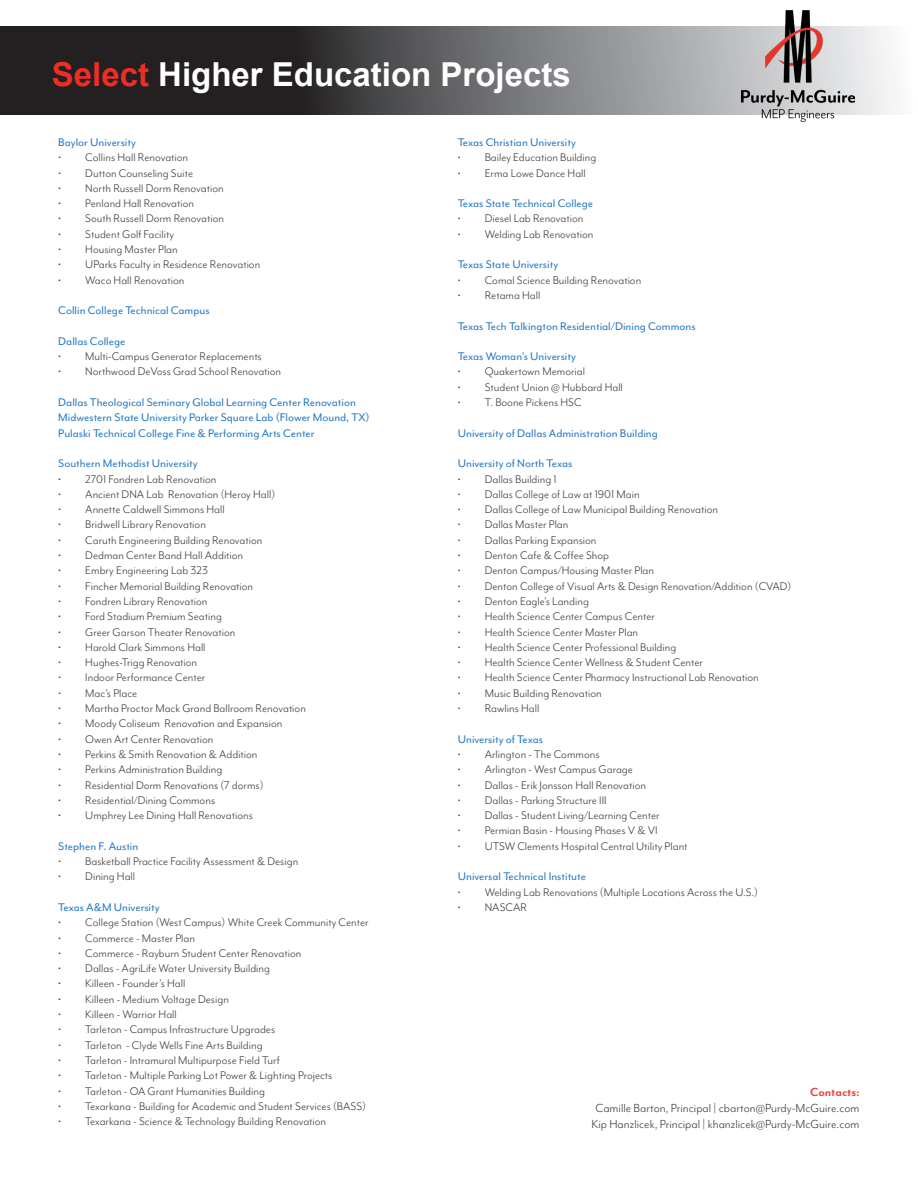
<style>
.page{position:relative;width:918px;height:1188px;background:#fff}
.page>*{position:absolute;margin:0;border:0;box-sizing:border-box;transform-origin:0 0}
.t1{font:700 33px "Arial";color:#fff}
.t2{font:13.5px "Mr Eaves Mod OT";color:#3e3e3f}
.t3{font:700 13.5px "Mr Eaves Mod OT";color:#f0433a}
.t4{font:12.75px "Mr Eaves Mod OT";color:#3e3e3f}
.t5{font:12.75px "Mr Eaves Mod OT";color:#2276c2}
.s1{color:#ee2e24}
</style>
<div class="page">
<svg style="left:0;top:26px;width:895px;height:89px;background:#5d5c5e"></svg>
<img style="left:742px;top:11px;width:112px;height:111px">
<p class="t1" style="left:52px;top:51px;width:520px"><span class="s1">Select</span> Higher Education Projects</p>
<p class="t5" style="left:58px;top:135px;width:79px">Baylor University</p>
<p class="t4" style="left:58px;top:151px;width:131px">• Collins Hall Renovation</p>
<p class="t4" style="left:58px;top:166px;width:136px">• Dutton Counseling Suite</p>
<p class="t4" style="left:58px;top:181px;width:167px">• North Russell Dorm Renovation</p>
<p class="t4" style="left:58px;top:196px;width:137px">• Penland Hall Renovation</p>
<p class="t4" style="left:58px;top:212px;width:167px">• South Russell Dorm Renovation</p>
<p class="t4" style="left:58px;top:227px;width:117px">• Student Golf Facility</p>
<p class="t4" style="left:58px;top:242px;width:121px">• Housing Master Plan</p>
<p class="t4" style="left:58px;top:258px;width:203px">• UParks Faculty in Residence Renovation</p>
<p class="t4" style="left:58px;top:273px;width:128px">• Waco Hall Renovation</p>
<p class="t5" style="left:58px;top:304px;width:153px">Collin College Technical Campus</p>
<p class="t5" style="left:58px;top:334px;width:69px">Dallas College</p>
<p class="t4" style="left:58px;top:349px;width:205px">• Multi-Campus Generator Replacements</p>
<p class="t4" style="left:58px;top:365px;width:224px">• Northwood DeVoss Grad School Renovation</p>
<p class="t5" style="left:58px;top:395px;width:299px">Dallas Theological Seminary Global Learning Center Renovation</p>
<p class="t5" style="left:58px;top:411px;width:313px">Midwestern State University Parker Square Lab (Flower Mound, TX)</p>
<p class="t5" style="left:58px;top:426px;width:258px">Pulaski Technical College Fine &amp; Performing Arts Center</p>
<p class="t5" style="left:58px;top:457px;width:141px">Southern Methodist University</p>
<p class="t4" style="left:58px;top:472px;width:160px">• 2701 Fondren Lab Renovation</p>
<p class="t4" style="left:58px;top:487px;width:218px">• Ancient DNA Lab Renovation (Heroy Hall)</p>
<p class="t4" style="left:58px;top:502px;width:168px">• Annette Caldwell Simmons Hall</p>
<p class="t4" style="left:58px;top:518px;width:149px">• Bridwell Library Renovation</p>
<p class="t4" style="left:58px;top:533px;width:206px">• Caruth Engineering Building Renovation</p>
<p class="t4" style="left:58px;top:548px;width:186px">• Dedman Center Band Hall Addition</p>
<p class="t4" style="left:58px;top:564px;width:151px">• Embry Engineering Lab 323</p>
<p class="t4" style="left:58px;top:579px;width:196px">• Fincher Memorial Building Renovation</p>
<p class="t4" style="left:58px;top:594px;width:151px">• Fondren Library Renovation</p>
<p class="t4" style="left:58px;top:610px;width:165px">• Ford Stadium Premium Seating</p>
<p class="t4" style="left:58px;top:625px;width:179px">• Greer Garson Theater Renovation</p>
<p class="t4" style="left:58px;top:640px;width:149px">• Harold Clark Simmons Hall</p>
<p class="t4" style="left:58px;top:655px;width:140px">• Hughes-Trigg Renovation</p>
<p class="t4" style="left:58px;top:671px;width:148px">• Indoor Performance Center</p>
<p class="t4" style="left:58px;top:686px;width:81px">• Mac’s Place</p>
<p class="t4" style="left:58px;top:701px;width:249px">• Martha Proctor Mack Grand Ballroom Renovation</p>
<p class="t4" style="left:58px;top:717px;width:226px">• Moody Coliseum Renovation and Expansion</p>
<p class="t4" style="left:58px;top:732px;width:157px">• Owen Art Center Renovation</p>
<p class="t4" style="left:58px;top:747px;width:201px">• Perkins &amp; Smith Renovation &amp; Addition</p>
<p class="t4" style="left:58px;top:763px;width:165px">• Perkins Administration Building</p>
<p class="t4" style="left:58px;top:778px;width:207px">• Residential Dorm Renovations (7 dorms)</p>
<p class="t4" style="left:58px;top:793px;width:158px">• Residential/Dining Commons</p>
<p class="t4" style="left:58px;top:808px;width:196px">• Umphrey Lee Dining Hall Renovations</p>
<p class="t5" style="left:58px;top:839px;width:82px">Stephen F. Austin</p>
<p class="t4" style="left:58px;top:854px;width:241px">• Basketball Practice Facility Assessment &amp; Design</p>
<p class="t4" style="left:58px;top:870px;width:78px">• Dining Hall</p>
<p class="t5" style="left:58px;top:900px;width:103px">Texas A&amp;M University</p>
<p class="t4" style="left:58px;top:916px;width:312px">• College Station (West Campus) White Creek Community Center</p>
<p class="t4" style="left:58px;top:931px;width:138px">• Commerce - Master Plan</p>
<p class="t4" style="left:58px;top:946px;width:245px">• Commerce - Rayburn Student Center Renovation</p>
<p class="t4" style="left:58px;top:961px;width:213px">• Dallas - AgriLife Water University Building</p>
<p class="t4" style="left:58px;top:977px;width:129px">• Killeen - Founder’s Hall</p>
<p class="t4" style="left:58px;top:992px;width:172px">• Killeen - Medium Voltage Design</p>
<p class="t4" style="left:58px;top:1007px;width:120px">• Killeen - Warrior Hall</p>
<p class="t4" style="left:58px;top:1023px;width:218px">• Tarleton - Campus Infrastructure Upgrades</p>
<p class="t4" style="left:58px;top:1038px;width:206px">• Tarleton - Clyde Wells Fine Arts Building</p>
<p class="t4" style="left:58px;top:1053px;width:223px">• Tarleton - Intramural Multipurpose Field Turf</p>
<p class="t4" style="left:58px;top:1069px;width:276px">• Tarleton - Multiple Parking Lot Power &amp; Lighting Projects</p>
<p class="t4" style="left:58px;top:1084px;width:208px">• Tarleton - OA Grant Humanities Building</p>
<p class="t4" style="left:58px;top:1099px;width:309px">• Texarkana - Building for Academic and Student Services (BASS)</p>
<p class="t4" style="left:58px;top:1114px;width:269px">• Texarkana - Science &amp; Technology Building Renovation</p>
<p class="t5" style="left:458px;top:135px;width:120px">Texas Christian University</p>
<p class="t4" style="left:458px;top:151px;width:140px">• Bailey Education Building</p>
<p class="t4" style="left:458px;top:166px;width:130px">• Erma Lowe Dance Hall</p>
<p class="t5" style="left:458px;top:196px;width:137px">Texas State Technical College</p>
<p class="t4" style="left:458px;top:212px;width:127px">• Diesel Lab Renovation</p>
<p class="t4" style="left:458px;top:227px;width:137px">• Welding Lab Renovation</p>
<p class="t5" style="left:458px;top:258px;width:102px">Texas State University</p>
<p class="t4" style="left:458px;top:273px;width:185px">• Comal Science Building Renovation</p>
<p class="t4" style="left:458px;top:288px;width:84px">• Retama Hall</p>
<p class="t5" style="left:458px;top:319px;width:240px">Texas Tech Talkington Residential/Dining Commons</p>
<p class="t5" style="left:458px;top:349px;width:120px">Texas Woman’s University</p>
<p class="t4" style="left:458px;top:365px;width:129px">• Quakertown Memorial</p>
<p class="t4" style="left:458px;top:380px;width:167px">• Student Union @ Hubbard Hall</p>
<p class="t4" style="left:458px;top:395px;width:125px">• T. Boone Pickens HSC</p>
<p class="t5" style="left:458px;top:426px;width:202px">University of Dallas Administration Building</p>
<p class="t5" style="left:458px;top:457px;width:116px">University of North Texas</p>
<p class="t4" style="left:458px;top:472px;width:101px">• Dallas Building 1</p>
<p class="t4" style="left:458px;top:487px;width:184px">• Dallas College of Law at 1901 Main</p>
<p class="t4" style="left:458px;top:502px;width:262px">• Dallas College of Law Municipal Building Renovation</p>
<p class="t4" style="left:458px;top:518px;width:112px">• Dallas Master Plan</p>
<p class="t4" style="left:458px;top:533px;width:140px">• Dallas Parking Expansion</p>
<p class="t4" style="left:458px;top:548px;width:153px">• Denton Cafe &amp; Coffee Shop</p>
<p class="t4" style="left:458px;top:564px;width:198px">• Denton Campus/Housing Master Plan</p>
<p class="t4" style="left:458px;top:579px;width:335px">• Denton College of Visual Arts &amp; Design Renovation/Addition (CVAD)</p>
<p class="t4" style="left:458px;top:594px;width:133px">• Denton Eagle’s Landing</p>
<p class="t4" style="left:458px;top:610px;width:199px">• Health Science Center Campus Center</p>
<p class="t4" style="left:458px;top:625px;width:182px">• Health Science Center Master Plan</p>
<p class="t4" style="left:458px;top:640px;width:220px">• Health Science Center Professional Building</p>
<p class="t4" style="left:458px;top:655px;width:247px">• Health Science Center Wellness &amp; Student Center</p>
<p class="t4" style="left:458px;top:671px;width:302px">• Health Science Center Pharmacy Instructional Lab Renovation</p>
<p class="t4" style="left:458px;top:686px;width:146px">• Music Building Renovation</p>
<p class="t4" style="left:458px;top:701px;width:83px">• Rawlins Hall</p>
<p class="t5" style="left:458px;top:732px;width:87px">University of Texas</p>
<p class="t4" style="left:458px;top:747px;width:143px">• Arlington - The Commons</p>
<p class="t4" style="left:458px;top:763px;width:177px">• Arlington - West Campus Garage</p>
<p class="t4" style="left:458px;top:778px;width:190px">• Dallas - Erik Jonsson Hall Renovation</p>
<p class="t4" style="left:458px;top:793px;width:150px">• Dallas - Parking Structure III</p>
<p class="t4" style="left:458px;top:808px;width:203px">• Dallas - Student Living/Learning Center</p>
<p class="t4" style="left:458px;top:824px;width:201px">• Permian Basin - Housing Phases V &amp; VI</p>
<p class="t4" style="left:458px;top:839px;width:231px">• UTSW Clements Hospital Central Utility Plant</p>
<p class="t5" style="left:458px;top:870px;width:130px">Universal Technical Institute</p>
<p class="t4" style="left:458px;top:885px;width:302px">• Welding Lab Renovations (Multiple Locations Across the U.S.)</p>
<p class="t4" style="left:458px;top:900px;width:71px">• NASCAR</p>
<p class="t3" style="left:810px;top:1084px;width:51px">Contacts:</p>
<p class="t2" style="left:595px;top:1101px;width:266px">Camille Barton, Principal | cbarton@Purdy-McGuire.com</p>
<p class="t2" style="left:591px;top:1117px;width:270px">Kip Hanzlicek, Principal | khanzlicek@Purdy-McGuire.com</p>
</div>
